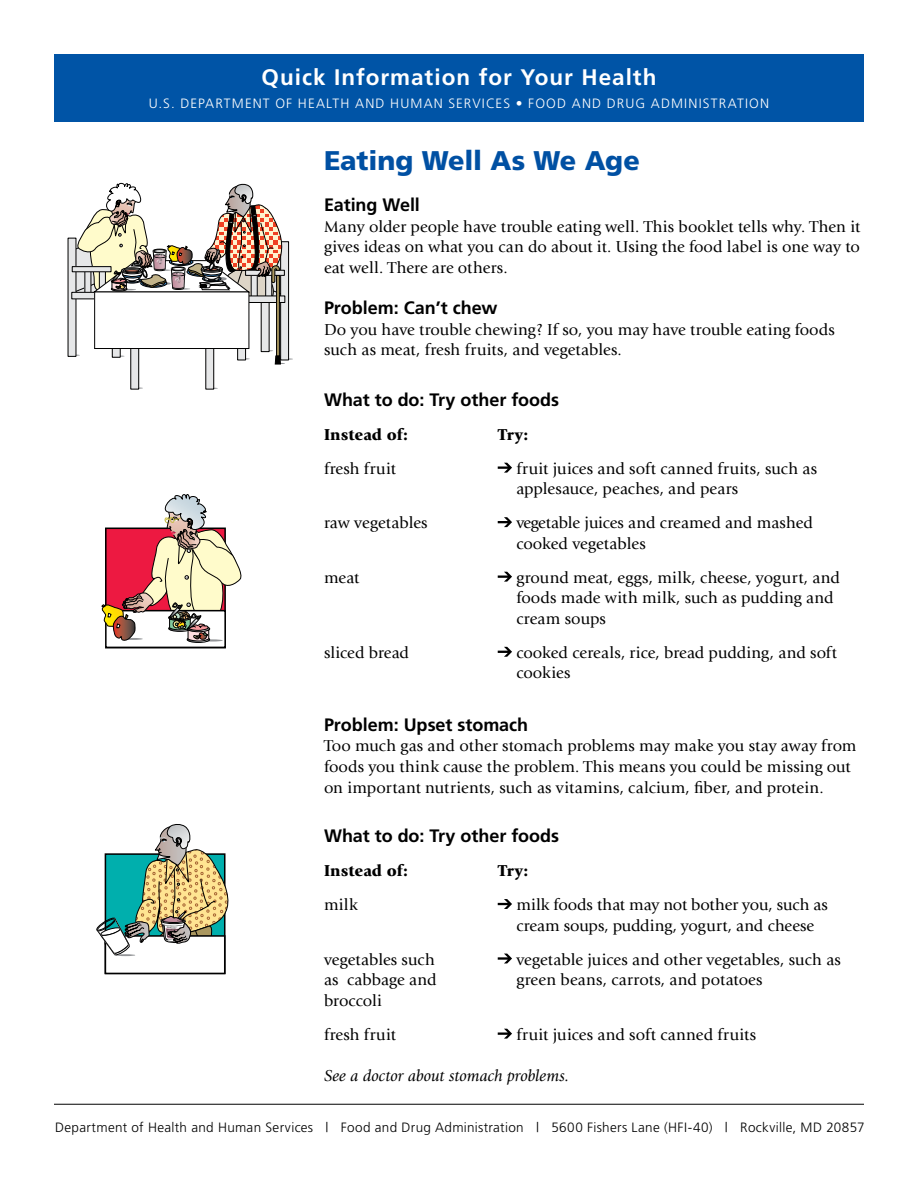
<style>
.page{position:relative;width:918px;height:1188px;background:#fff}
.page>*{position:absolute;margin:0;border:0;box-sizing:border-box;transform-origin:0 0}
.t1{font:900 27px "Frutiger";letter-spacing:-.01em;color:#0050a3}
.t2{font:700 22.5px "Frutiger";letter-spacing:.045em;color:#fff}
.t3{font:700 18px "Frutiger";letter-spacing:-.005em;color:#000}
.t4{font:16.5px/20.7px "Giovanni";letter-spacing:.005em;color:#000}
.t5{font:italic 16.5px "Giovanni";color:#000}
.t6{font:900 16.5px "Giovanni";letter-spacing:.005em;color:#000}
.t7{font:300 13.5px "Frutiger";letter-spacing:.025em;color:#000}
.t8{font:300 13.5px "Frutiger";letter-spacing:.085em;color:#fff}
</style>
<div class="page">
<hr style="left:54px;top:1104px;width:810px;height:1px;background:#000">
<div style="left:54px;top:54px;width:810px;height:68px;background:#0054a6"></div>
<svg style="left:498px;top:463px;width:14px;height:10px"></svg>
<svg style="left:498px;top:517px;width:14px;height:10px"></svg>
<svg style="left:498px;top:572px;width:14px;height:10px"></svg>
<svg style="left:498px;top:647px;width:14px;height:10px"></svg>
<svg style="left:498px;top:899px;width:14px;height:10px"></svg>
<svg style="left:498px;top:954px;width:14px;height:9px"></svg>
<svg style="left:498px;top:1029px;width:14px;height:10px"></svg>
<div style="left:112px;top:297px;width:8px;height:60px;background:#e6e7e8"></div>
<div style="left:112px;top:297px;width:8px;height:60px;border:1px solid #000"></div>
<div style="left:206px;top:271px;width:8px;height:118px;background:#e6e7e8"></div>
<div style="left:206px;top:271px;width:8px;height:118px;border:1px solid #000"></div>
<div style="left:131px;top:271px;width:8px;height:118px;background:#e6e7e8"></div>
<div style="left:131px;top:271px;width:8px;height:118px;border:1px solid #000"></div>
<div style="left:68px;top:238px;width:8px;height:118px;background:#e6e7e8"></div>
<div style="left:261px;top:233px;width:8px;height:119px;background:#e6e7e8"></div>
<div style="left:281px;top:242px;width:8px;height:118px;background:#e6e7e8"></div>
<div style="left:280px;top:242px;width:9px;height:118px;border:1px solid #000"></div>
<div style="left:238px;top:300px;width:8px;height:60px;background:#e6e7e8"></div>
<div style="left:237px;top:300px;width:9px;height:60px;border:1px solid #000"></div>
<div style="left:235px;top:296px;width:50px;height:7px;border:1px solid #000"></div>
<div style="left:95px;top:292px;width:154px;height:57px;background:#fff"></div>
<div style="left:95px;top:292px;width:154px;height:57px;border:1px solid #000"></div>
<div style="left:276px;top:275px;width:4px;height:81px;border:1px solid #000"></div>
<svg style="left:267px;top:350px;width:26px;height:15px"></svg>
<svg style="left:72px;top:182px;width:218px;height:120px"></svg>
<div style="left:105px;top:610px;width:121px;height:38px;border:2px solid #000"></div>
<hr style="left:201px;top:639px;width:22px;height:3px;background:#939598;border-radius:50%">
<div style="left:187px;top:636px;width:23px;height:7px;border:1px solid #000;border-radius:50%"></div>
<svg style="left:102px;top:494px;width:140px;height:147px"></svg>
<svg style="left:96px;top:824px;width:133px;height:150px"></svg>
<h2 class="t2" style="left:261px;top:64px;width:397px">Quick Information for Your Health</h2>
<p class="t8" style="left:149px;top:96px;width:264px">U.S. Departm ent of Health and Huma</p>
<p class="t8" style="left:434px;top:96px;width:237px">n Services • Food and Drug Admi</p>
<p class="t8" style="left:689px;top:96px;width:82px">nistration</p>
<h1 class="t1" style="left:324px;top:144px;width:317px">Eating Well As We Age</h1>
<p class="t3" style="left:324px;top:194px;width:97px">Eating Well</p>
<p class="t4" style="left:324px;top:216px;width:538px;text-align:justify">Many older people have trouble eating well. This booklet tells why. Then it gives ideas on what you can do about it. Using the food label is one way to eat well. There are others.</p>
<p class="t3" style="left:324px;top:297px;width:175px">Problem: Can’t chew</p>
<p class="t4" style="left:324px;top:319px;width:512px">Do you have trouble chewing? If so, you may have trouble eating foods such as meat, fresh fruits, and vegetables.</p>
<p class="t3" style="left:324px;top:389px;width:237px">What to do: Try other foods</p>
<p class="t6" style="left:324px;top:424px;width:86px">Instead of:</p>
<p class="t6" style="left:498px;top:424px;width:32px">Try:</p>
<p class="t4" style="left:324px;top:458px;width:73px">fresh fruit</p>
<p class="t4" style="left:516px;top:458px;width:302px">fruit juices and soft canned fruits, such as applesauce, peaches, and pears</p>
<p class="t4" style="left:324px;top:513px;width:105px">raw vegetables</p>
<p class="t4" style="left:516px;top:513px;width:298px">vegetable juices and creamed and mashed cooked vegetables</p>
<p class="t4" style="left:324px;top:567px;width:37px">meat</p>
<p class="t4" style="left:516px;top:567px;width:325px">ground meat, eggs, milk, cheese, yogurt, and foods made with milk, such as pudding and cream soups</p>
<p class="t4" style="left:324px;top:642px;width:87px">sliced bread</p>
<p class="t4" style="left:516px;top:642px;width:322px">cooked cereals, rice, bread pudding, and soft cookies</p>
<p class="t3" style="left:324px;top:714px;width:206px">Problem: Upset stomach</p>
<p class="t4" style="left:324px;top:736px;width:534px">Too much gas and other stomach problems may make you stay away from foods you think cause the problem. This means you could be missing out on important nutrients, such as vitamins, calcium, fiber, and protein.</p>
<p class="t3" style="left:324px;top:825px;width:237px">What to do: Try other foods</p>
<p class="t6" style="left:324px;top:861px;width:86px">Instead of:</p>
<p class="t6" style="left:498px;top:861px;width:32px">Try:</p>
<p class="t4" style="left:324px;top:894px;width:35px">milk</p>
<p class="t4" style="left:516px;top:894px;width:313px">milk foods that may not bother you, such as cream soups, pudding, yogurt, and cheese</p>
<p class="t4" style="left:324px;top:949px;width:114px;text-align:justify">vegetables such as cabbage and broccoli</p>
<p class="t4" style="left:516px;top:949px;width:326px">vegetable juices and other vegetables, such as green beans, carrots, and potatoes</p>
<p class="t4" style="left:324px;top:1024px;width:73px">fresh fruit</p>
<p class="t4" style="left:516px;top:1024px;width:241px">fruit juices and soft canned fruits</p>
<p class="t5" style="left:324px;top:1067px;width:247px">See a doctor about stomach problems.</p>
<p class="t7" style="left:55px;top:1120px;width:811px">Department of Health and Human Services | Food and Drug Administration | 5600 Fishers Lane (HFI-40) | Rockville, MD 20857</p>
</div>
